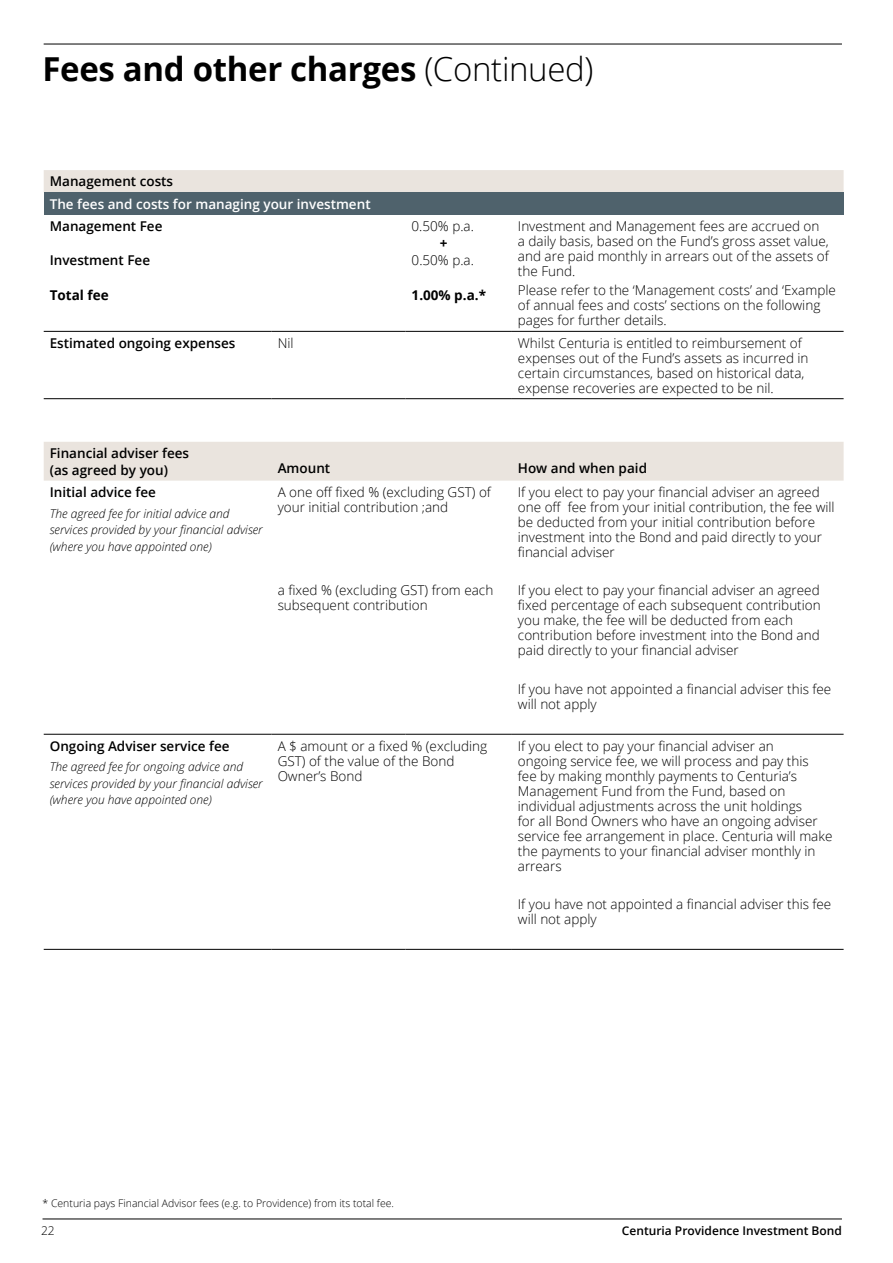
<style>
.page{position:relative;width:893px;height:1263px;background:#fff}
.page>*{position:absolute;margin:0;border:0;box-sizing:border-box;transform-origin:0 0}
.t1{font:700 33px "Open Sans";letter-spacing:-.01em;color:#000}
.t2{font:300 13.5px/15px "Open Sans";color:#000}
.t3{font:600 13.5px/16.5px "Open Sans";color:#000}
.t4{font:600 13.5px "Open Sans";color:#fff}
.t5{font:700 13.5px "Open Sans";color:#000}
.t6{font:italic 300 12px/16.5px "Open Sans";color:#000}
.t7{font:600 12px "Open Sans";color:#000}
.t8{font:300 12px "Open Sans";color:#000}
.t9{font:300 10.5px "Open Sans";color:#000}
.s1{font-weight:300}
</style>
<div class="page">
<hr style="left:43px;top:1218px;width:799px;height:1px;background:#000">
<hr style="left:44px;top:44px;width:798px;height:1px;background:#000">
<svg style="left:44px;top:170px;width:800px;height:311px"></svg>
<div style="left:44px;top:192px;width:800px;height:23px;background:#4f626c"></div>
<hr style="left:44px;top:331px;width:228px;height:1px;background:#000">
<hr style="left:272px;top:331px;width:134px;height:1px;background:#000">
<hr style="left:406px;top:331px;width:106px;height:1px;background:#000">
<hr style="left:512px;top:331px;width:332px;height:1px;background:#000">
<hr style="left:44px;top:398px;width:228px;height:1px;background:#000">
<hr style="left:272px;top:398px;width:134px;height:1px;background:#000">
<hr style="left:406px;top:398px;width:106px;height:1px;background:#000">
<hr style="left:512px;top:398px;width:332px;height:1px;background:#000">
<hr style="left:44px;top:734px;width:228px;height:1px;background:#000">
<hr style="left:272px;top:734px;width:134px;height:1px;background:#000">
<hr style="left:406px;top:734px;width:106px;height:1px;background:#000">
<hr style="left:512px;top:734px;width:332px;height:1px;background:#000">
<hr style="left:44px;top:949px;width:228px;height:1px;background:#000">
<hr style="left:272px;top:949px;width:134px;height:1px;background:#000">
<hr style="left:406px;top:949px;width:106px;height:1px;background:#000">
<hr style="left:512px;top:949px;width:332px;height:1px;background:#000">
<h1 class="t1" style="left:43px;top:45px;width:552px">Fees and other charges <span class="s1">(Continued)</span></h1>
<p class="t3" style="left:50px;top:173px;width:125px">Management costs</p>
<p class="t4" style="left:50px;top:195px;width:322px">The fees and costs for managing your investment</p>
<p class="t3" style="left:50px;top:218px;width:114px">Management Fee</p>
<p class="t3" style="left:50px;top:252px;width:102px">Investment Fee</p>
<p class="t5" style="left:50px;top:285px;width:60px">Total fee</p>
<p class="t2" style="left:412px;top:218px;width:64px">0.50% p.a.</p>
<p class="t5" style="left:440px;top:233px;width:9px">+</p>
<p class="t2" style="left:412px;top:253px;width:64px">0.50% p.a.</p>
<p class="t5" style="left:412px;top:285px;width:76px">1.00% p.a.*</p>
<p class="t2" style="left:518px;top:218px;width:312px">Investment and Management fees are accrued on a daily basis, based on the Fund’s gross asset value, and are paid monthly in arrears out of the assets of the Fund.</p>
<p class="t2" style="left:518px;top:283px;width:319px">Please refer to the ‘Management costs’ and ‘Example of annual fees and costs’ sections on the following pages for further details.</p>
<p class="t3" style="left:50px;top:334px;width:187px">Estimated ongoing expenses</p>
<p class="t2" style="left:278px;top:335px;width:17px">Nil</p>
<p class="t2" style="left:518px;top:335px;width:292px">Whilst Centuria is entitled to reimbursement of expenses out of the Fund’s assets as incurred in certain circumstances, based on historical data, expense recoveries are expected to be nil.</p>
<p class="t3" style="left:50px;top:445px;width:141px">Financial adviser fees (as agreed by you)</p>
<p class="t3" style="left:50px;top:483px;width:108px">Initial advice fee</p>
<p class="t6" style="left:50px;top:505px;width:214px">The agreed fee for initial advice and services provided by your financial adviser (where you have appointed one)</p>
<p class="t3" style="left:50px;top:737px;width:181px">Ongoing Adviser service fee</p>
<p class="t6" style="left:50px;top:758px;width:214px">The agreed fee for ongoing advice and services provided by your financial adviser (where you have appointed one)</p>
<p class="t3" style="left:278px;top:460px;width:54px">Amount</p>
<p class="t3" style="left:518px;top:460px;width:131px">How and when paid</p>
<p class="t2" style="left:278px;top:484px;width:215px">A one off fixed % (excluding GST) of your initial contribution ;and</p>
<p class="t2" style="left:278px;top:583px;width:217px">a fixed % (excluding GST) from each subsequent contribution</p>
<p class="t2" style="left:518px;top:484px;width:318px">If you elect to pay your financial adviser an agreed one off fee from your initial contribution, the fee will be deducted from your initial contribution before investment into the Bond and paid directly to your financial adviser</p>
<p class="t2" style="left:518px;top:583px;width:304px">If you elect to pay your financial adviser an agreed fixed percentage of each subsequent contribution you make, the fee will be deducted from each contribution before investment into the Bond and paid directly to your financial adviser</p>
<p class="t2" style="left:518px;top:681px;width:315px">If you have not appointed a financial adviser this fee will not apply</p>
<p class="t2" style="left:278px;top:738px;width:211px">A $ amount or a fixed % (excluding<br>GST) of the value of the Bond<br>Owner’s Bond</p>
<p class="t2" style="left:518px;top:738px;width:316px">If you elect to pay your financial adviser an<br>ongoing service fee, we will process and pay this<br>fee by making monthly payments to Centuria’s Management Fund from the Fund, based on individual adjustments across the unit holdings<br>for all Bond Owners who have an ongoing adviser service fee arrangement in place. Centuria will make the payments to your financial adviser monthly in arrears</p>
<p class="t2" style="left:518px;top:896px;width:315px">If you have not appointed a financial adviser this fee will not apply</p>
<p class="t9" style="left:43px;top:1196px;width:353px">* Centuria pays Financial Advisor fees (e.g. to Providence) from its total fee.</p>
<p class="t8" style="left:41px;top:1222px;width:15px">22</p>
<p class="t7" style="left:622px;top:1222px;width:222px">Centuria Providence Investment Bond</p>
</div>
